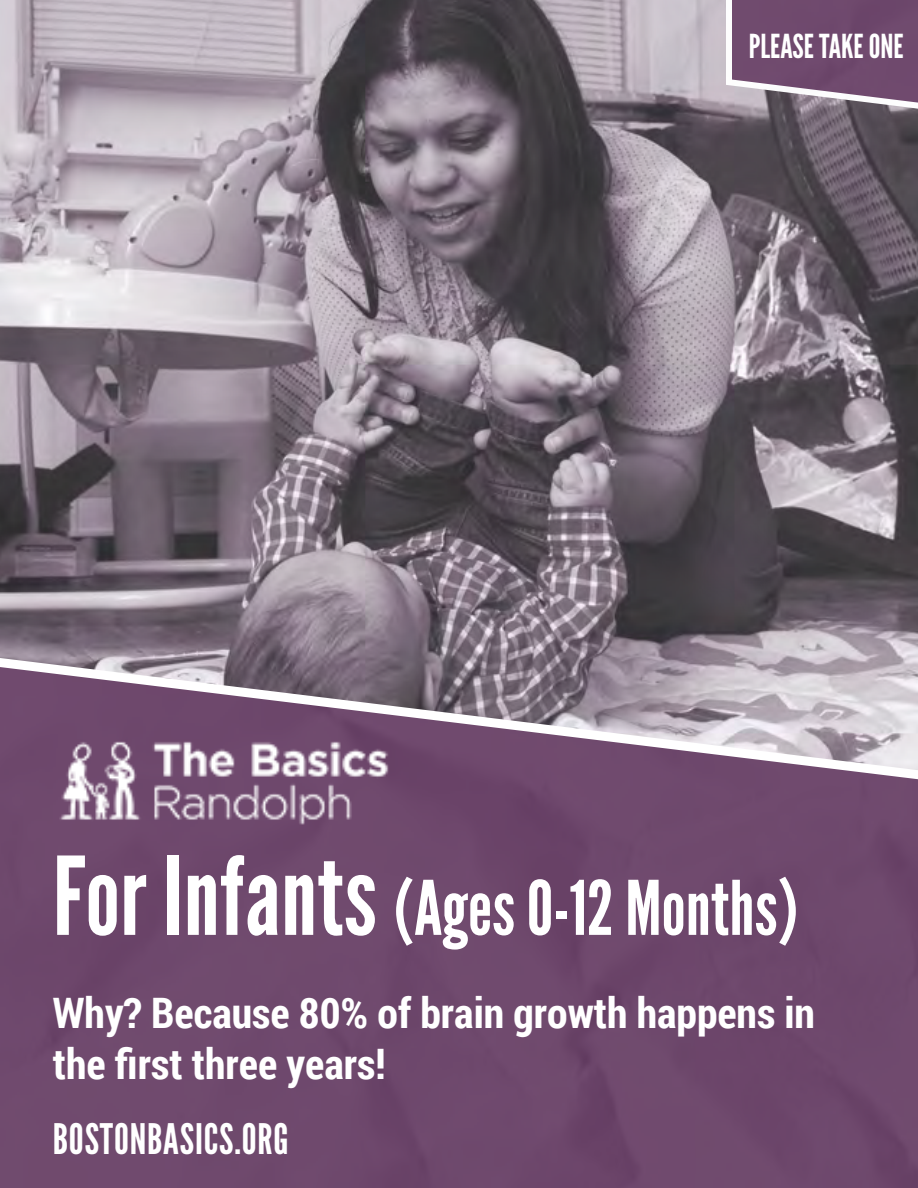
<style>
.page{position:relative;width:918px;height:1188px;background:#fff}
.page>*{position:absolute;margin:0;border:0;box-sizing:border-box;transform-origin:0 0}
.t1{font:75px "League Gothic";color:#fff}
.t2{font:700 42px/50.4px "Roboto Condensed";color:#fff}
.t3{font:42px "League Gothic";letter-spacing:.02em;color:#fff}
.t4{font:33px "League Gothic";color:#fff}
.s1{font-size:108px}
</style>
<div class="page">
<img style="left:0;top:0;width:918px;height:1188px">
<svg style="left:0;top:649px;width:918px;height:138px;background:#988598"></svg>
<img style="left:56px;top:722px;width:342px;height:111px">
<p class="t4" style="left:749px;top:28px;width:156px">PLEASE TAKE ONE</p>
<h1 class="t1" style="left:53px;top:865px;width:747px"><span class="s1">For Infants</span> (Ages 0-12 Months)</h1>
<p class="t2" style="left:53px;top:987px;width:764px">Why? Because 80% of brain growth happens in the first three years!</p>
<p class="t3" style="left:53px;top:1115px;width:237px">BOSTONBASICS.ORG</p>
</div>
